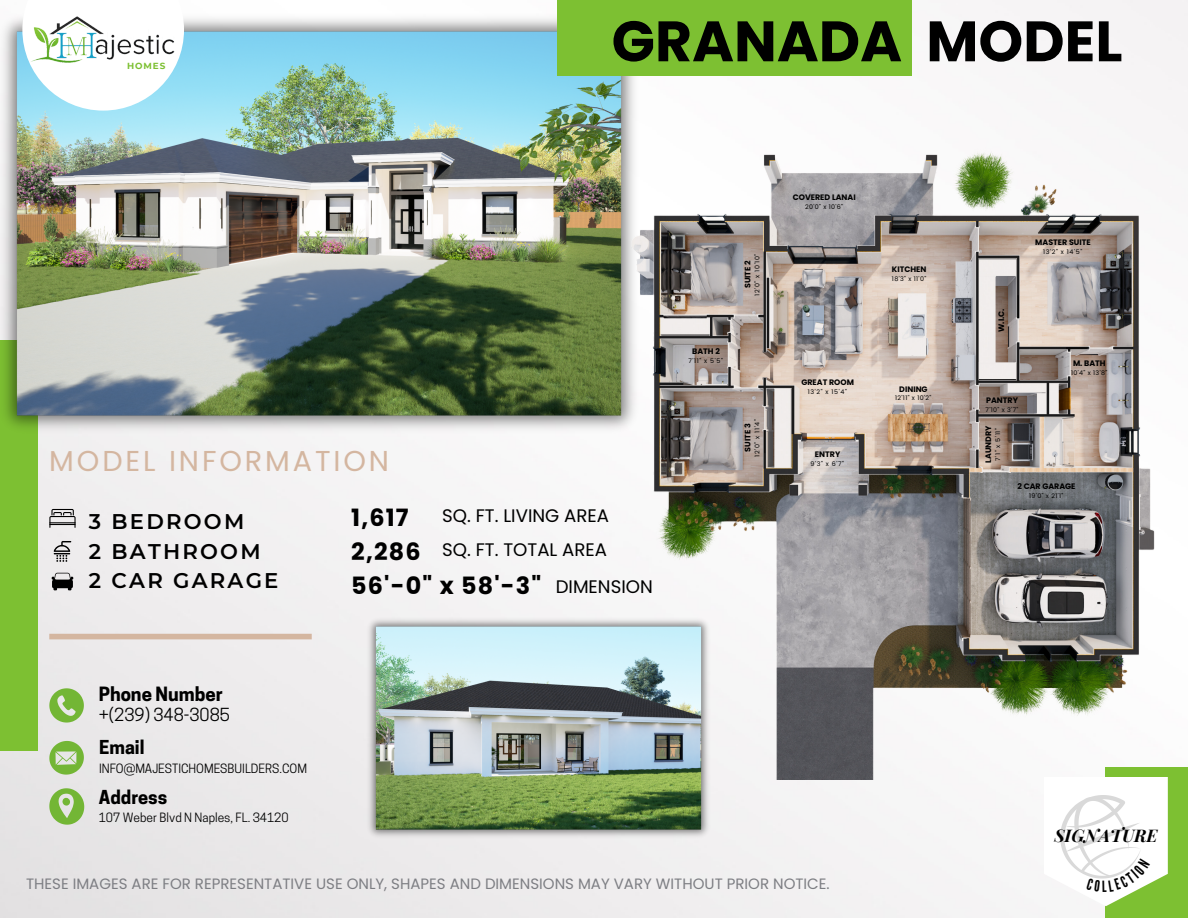
<style>
.page{position:relative;width:1188px;height:918px;background:#fff}
.page>*{position:absolute;margin:0;border:0;box-sizing:border-box;transform-origin:0 0}
.t1{font:700 56.85px "Poppins";color:#000}
.t2{font:28.8px "Poppins";letter-spacing:.1em;color:#d4b6a0}
.t3{font:700 23.85px "Poppins";letter-spacing:.05em;color:#000}
.t4{font:600 21.15px/29.7px "Montserrat";letter-spacing:.105em;color:#000}
.t5{font:700 18.45px "Cooper Hewitt";color:#000}
.t6{font:18.15px "Poppins";color:#000}
.t7{font:700 18px "Cooper Hewitt";color:#000}
.t8{font:italic 700 17.4px "Playfair Display";color:#000}
.t9{font:16.95px "Cooper Hewitt";color:#000}
.t10{font:15px "Poppins";color:#7d7e83}
.t11{font:12px "Cooper Hewitt";color:#000}
.t12{font:700 8.85px "Montserrat";letter-spacing:.105em;color:#7dc032}
.t13{font:700 7.95px "Poppins";color:#000}
.t14{font:6.3px "Poppins";letter-spacing:.055em;color:#000}
</style>
<div class="page">
<img style="left:0;top:0;width:1188px;height:918px">
<div style="left:0;top:340px;width:37px;height:410px;background:#7dc032"></div>
<div style="left:49px;top:634px;width:263px;height:5px;background:#d4b6a0"></div>
<svg style="left:49px;top:509px;width:26px;height:19px"></svg>
<svg style="left:54px;top:541px;width:17px;height:21px"></svg>
<svg style="left:52px;top:573px;width:21px;height:17px"></svg>
<svg style="left:49px;top:688px;width:35px;height:34px"></svg>
<svg style="left:49px;top:741px;width:35px;height:34px"></svg>
<svg style="left:49px;top:788px;width:35px;height:36px"></svg>
<div style="left:1106px;top:768px;width:82px;height:150px;background:#7dc032"></div>
<img style="left:0;top:9px;width:654px;height:430px">
<div style="left:557px;top:0;width:355px;height:76px;background:#7dc032"></div>
<svg style="left:22px;top:0;width:162px;height:111px"></svg>
<img style="left:26px;top:11px;width:158px;height:62px">
<img style="left:357px;top:617px;width:360px;height:224px">
<img style="left:589px;top:98px;width:599px;height:682px">
<svg style="left:1044px;top:777px;width:124px;height:129px"></svg>
<p class="t12" style="left:127px;top:60px;width:40px">HOMES</p>
<h1 class="t2" style="left:49px;top:441px;width:341px">MODEL INFORMATION</h1>
<p class="t1" style="left:612px;top:2px;width:512px">GRANADA MODEL</p>
<p class="t13" style="left:692px;top:346px;width:29px">BATH 2</p>
<p class="t14" style="left:688px;top:356px;width:36px">7'11" x 5'5"</p>
<p class="t13" style="left:742px;top:288px;width:29px;rotate:-90deg">SUITE 2</p>
<p class="t14" style="left:753px;top:296px;width:44px;rotate:-90deg">12'0" x 10'10"</p>
<p class="t13" style="left:742px;top:452px;width:30px;rotate:-90deg">SUITE 3</p>
<p class="t14" style="left:753px;top:457px;width:39px;rotate:-90deg">12'0" x 11'4"</p>
<p class="t13" style="left:793px;top:192px;width:64px">COVERED LANAI</p>
<p class="t14" style="left:805px;top:202px;width:40px">20'0" x 10'6"</p>
<p class="t13" style="left:892px;top:264px;width:36px">KITCHEN</p>
<p class="t14" style="left:892px;top:275px;width:36px">18'3" x 11'0"</p>
<p class="t13" style="left:801px;top:377px;width:54px">GREAT ROOM</p>
<p class="t14" style="left:808px;top:387px;width:41px">13'2" x 15'4"</p>
<p class="t13" style="left:899px;top:383px;width:30px">DINING</p>
<p class="t14" style="left:895px;top:394px;width:38px">12'11" x 10'2"</p>
<p class="t13" style="left:815px;top:449px;width:27px">ENTRY</p>
<p class="t14" style="left:811px;top:459px;width:35px">9'3" x 6'7"</p>
<p class="t13" style="left:1035px;top:237px;width:57px">MASTER SUITE</p>
<p class="t14" style="left:1043px;top:248px;width:41px">13'2" x 14'5"</p>
<p class="t13" style="left:996px;top:332px;width:25px;rotate:-90deg">W.I.C.</p>
<p class="t13" style="left:986px;top:395px;width:33px">PANTRY</p>
<p class="t14" style="left:986px;top:406px;width:34px">7'10" x 3'7"</p>
<p class="t13" style="left:983px;top:463px;width:39px;rotate:-90deg">LAUNDRY</p>
<p class="t14" style="left:994px;top:461px;width:34px;rotate:-90deg">7'1" x 5'11"</p>
<p class="t13" style="left:1073px;top:358px;width:34px">M. BATH</p>
<p class="t14" style="left:1071px;top:368px;width:38px">10'4" x 13'8"</p>
<h5 class="t13" style="left:1017px;top:480px;width:60px">2 CAR GARAGE</h5>
<p class="t14" style="left:1029px;top:491px;width:36px">19'0" x 21'1"</p>
<p class="t4" style="left:89px;top:507px;width:191px">3 BEDROOM<br>2 BATHROOM<br>2 CAR GARAGE</p>
<p class="t3" style="left:351px;top:501px;width:59px">1,617</p>
<p class="t6" style="left:442px;top:503px;width:168px">SQ. FT. LIVING AREA</p>
<p class="t3" style="left:351px;top:535px;width:71px">2,286</p>
<p class="t6" style="left:442px;top:537px;width:166px">SQ. FT. TOTAL AREA</p>
<p class="t3" style="left:351px;top:569px;width:192px">56'-0" x 58'-3"</p>
<p class="t6" style="left:556px;top:574px;width:99px">DIMENSION</p>
<h3 class="t5" style="left:99px;top:687px;width:126px">Phone Number</h3>
<h6 class="t9" style="left:99px;top:708px;width:133px">+(239) 348-3085</h6>
<p class="t7" style="left:99px;top:741px;width:47px">Email</p>
<h4 class="t7" style="left:99px;top:790px;width:70px">Address</h4>
<h3 class="t11" style="left:99px;top:813px;width:191px">107 Weber Blvd N Naples, FL. 34120</h3>
<h2 class="t11" style="left:99px;top:764px;width:209px">INFO@MAJESTICHOMESBUILDERS.COM</h2>
<p class="t10" style="left:26px;top:873px;width:805px">THESE IMAGES ARE FOR REPRESENTATIVE USE ONLY, SHAPES AND DIMENSIONS MAY VARY WITHOUT PRIOR NOTICE.</p>
<h6 class="t8" style="left:1054px;top:823px;width:105px">SIGNATURE</h6>
</div>
